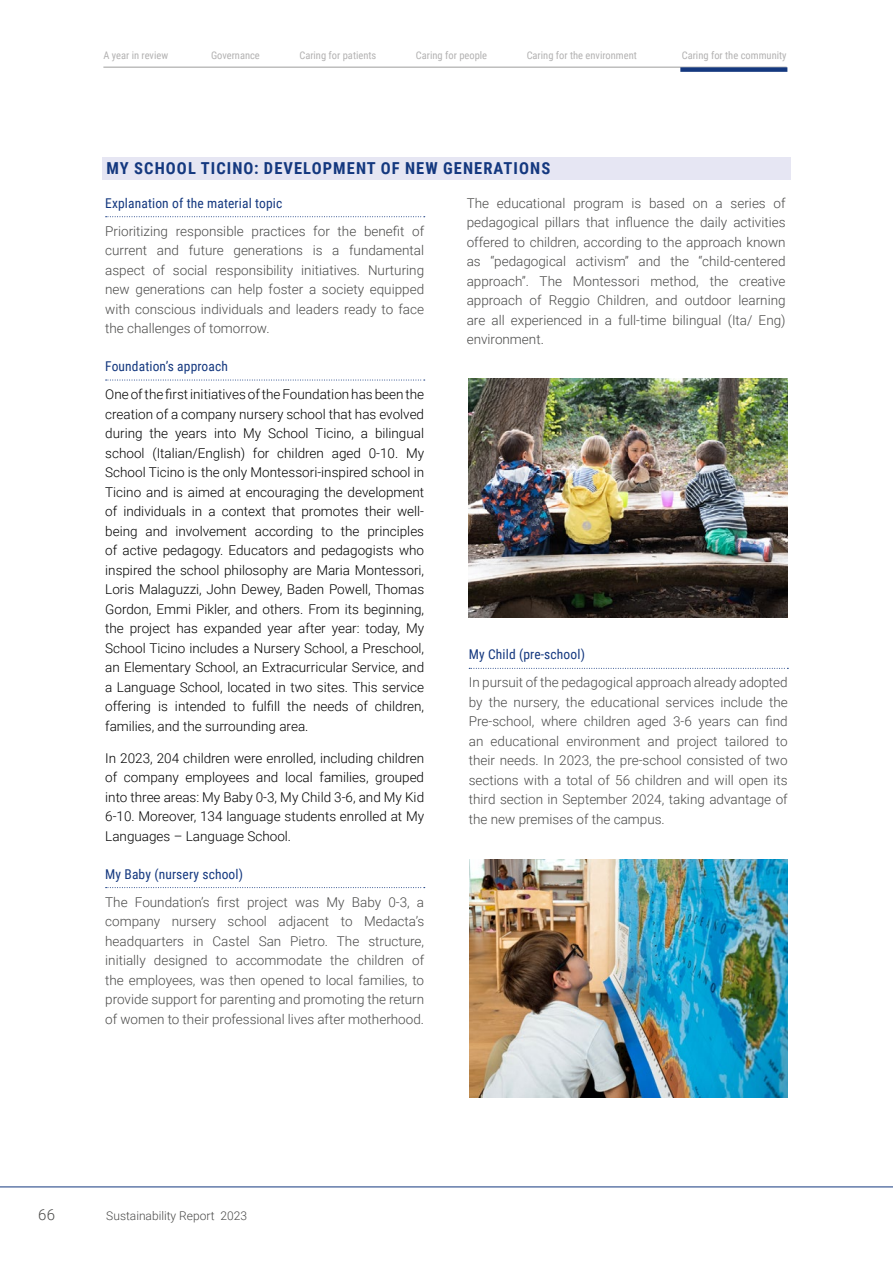
<style>
.page{position:relative;width:893px;height:1263px;background:#fff}
.page>*{position:absolute;margin:0;border:0;box-sizing:border-box;transform-origin:0 0}
.t1{font:700 16.5px "Roboto Condensed";letter-spacing:.065em;color:#14387f}
.t2{font:300 15px "Roboto";color:#4a4a49}
.t3{font:300 13.5px/19.5px "Roboto";color:#4a4a49;text-align:justify}
.t4{font:300 13.5px/19.5px "Roboto";color:#000;text-align:justify}
.t5{font:13.5px "Roboto Condensed";letter-spacing:.01em;color:#14387f}
.t6{font:300 12px "Roboto";color:#4a4a49}
.t7{font:10.5px "Roboto Condensed";color:#b3b2b2}
.s1{font-weight:400;color:#fff}
</style>
<div class="page">
<hr style="left:0;top:1186px;width:893px;height:1px;background:#14387f">
<hr style="left:103px;top:67px;width:684px;height:1px;background:#9d9d9c">
<div style="left:102px;top:157px;width:689px;height:23px;background:#e6e6f3"></div>
<svg style="left:106px;top:216px;width:319px;height:1px"></svg>
<svg style="left:106px;top:380px;width:319px;height:1px"></svg>
<svg style="left:106px;top:887px;width:319px;height:1px"></svg>
<div style="left:680px;top:67px;width:107px;height:5px;background:#14387f"></div>
<svg style="left:469px;top:668px;width:319px;height:1px"></svg>
<img style="left:469px;top:378px;width:318px;height:239px">
<img style="left:469px;top:859px;width:319px;height:239px">
<p class="t7" style="left:103px;top:48px;width:66px">A year in review</p>
<p class="t7" style="left:211px;top:48px;width:50px">Governance</p>
<p class="t7" style="left:299px;top:48px;width:79px">Caring for patients</p>
<p class="t7" style="left:416px;top:48px;width:73px">Caring for people</p>
<p class="t7" style="left:527px;top:48px;width:112px">Caring for the environment</p>
<p class="t7" style="left:682px;top:48px;width:106px">Caring for the community</p>
<p class="t1" style="left:107px;top:157px;width:445px">MY SCHOOL TICINO: DEVELOPMENT OF NEW GENERATIONS</p>
<p class="t5" style="left:105px;top:194px;width:179px">Explanation of the material topic</p>
<p class="t3" style="left:105px;top:221px;width:320px">Prioritizing responsible practices for the benefit of current and future generations is a fundamental aspect of social responsibility initiatives. Nurturing new generations can help foster a society equipped with conscious individuals and leaders ready to face the challenges of tomorrow.</p>
<p class="t5" style="left:105px;top:357px;width:124px">Foundation’s approach</p>
<p class="t4" style="left:105px;top:384px;width:320px">One of the first initiatives of the Foundation has been the creation of a company nursery school that has evolved during the years into My School Ticino, a bilingual school (Italian/English) for children aged 0-10. My School Ticino is the only Montessori-inspired school in Ticino and is aimed at encouraging the development of individuals in a context that promotes their well&shy;being and involvement according to the principles of active pedagogy. Educators and pedagogists who inspired the school philosophy are Maria Montessori, Loris Malaguzzi, John Dewey, Baden Powell, Thomas Gordon, Emmi Pikler, and others. From its beginning, the project has expanded year after year: today, My School Ticino includes a Nursery School, a Preschool, an Elementary School, an Extracurricular Service, and a Language School, located in two sites. This service offering is intended to fulfill the needs of children, families, and the surrounding area.</p>
<p class="t4" style="left:105px;top:748px;width:320px">In 2023, 204 children were enrolled, including children of company employees and local families, grouped into three areas: My Baby 0-3, My Child 3-6, and My Kid 6-10. Moreover, 134 language students enrolled at My Languages – Language School.</p>
<p class="t5" style="left:105px;top:864px;width:139px">My Baby (nursery school)</p>
<p class="t3" style="left:105px;top:891px;width:320px">The Foundation’s first project was My Baby 0-3, a company nursery school adjacent to Medacta’s headquarters in Castel San Pietro. The structure, initially designed to accommodate the children of the employees, was then opened to local families, to provide support for parenting and promoting the return of women to their professional lives after motherhood.</p>
<p class="t3" style="left:467px;top:193px;width:320px">The educational program is based on a series of pedagogical pillars that influence the daily activities offered to children, according to the approach known as “pedagogical activism” and the “child-centered approach”. The Montessori method, the creative approach of Reggio Children, and outdoor learning are all experienced in a full-time bilingual (Ita/ Eng) environment.</p>
<p class="t5" style="left:469px;top:645px;width:118px">My Child (pre-school)</p>
<p class="t3" style="left:469px;top:672px;width:320px">In pursuit of the pedagogical approach already adopted by the nursery, the educational services include the Pre-school, where children aged 3-6 years can find an educational environment and project tailored to their needs. In 2023, the pre-school consisted of two sections with a total of 56 children and will open its third section in September 2024, taking advantage of the new premises of the campus.</p>
<p class="t2" style="left:38px;top:1204px;width:18px">66</p>
<p class="t6" style="left:106px;top:1208px;width:263px">Sustainability Report 2023<span class="s1">l Management Report</span></p>
</div>
